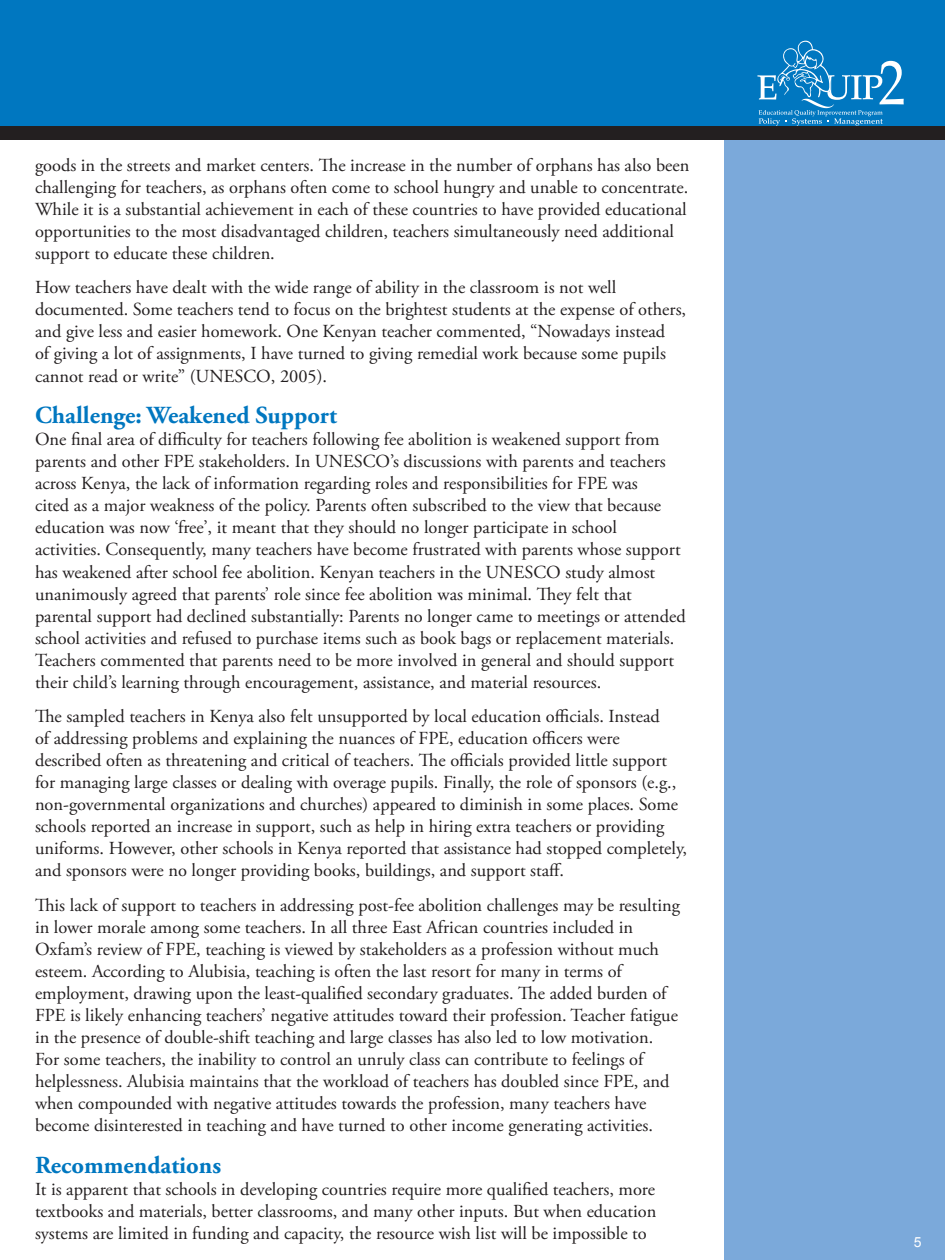
<style>
.page{position:relative;width:945px;height:1260px;background:#fff}
.page>*{position:absolute;margin:0;border:0;box-sizing:border-box;transform-origin:0 0}
.t1{font:700 24.5px "Adobe Garamond Pro";color:#0077c0}
.School_Effectiveness{font:18.38px/22.1px "Adobe Garamond Pro";color:#231f20}
.t2{font:14px "Arial";color:#fff}
</style>
<div class="page">
<div style="left:0;top:0;width:945px;height:126px;background:#0077c0"></div>
<div style="left:724px;top:126px;width:221px;height:1134px;background:#7ba9da"></div>
<div style="left:0;top:126px;width:945px;height:13px;background:#231f20"></div>
<svg style="left:757px;top:41px;width:147px;height:85px"></svg>
<p class="School_Effectiveness" style="left:35px;top:155px;width:656px">goods in the streets and market centers. The increase in the number of orphans has also been challenging for teachers, as orphans often come to school hungry and unable to concentrate.<br>While it is a substantial achievement in each of these countries to have provided educational opportunities to the most disadvantaged children, teachers simultaneously need additional support to educate these children.</p>
<p class="School_Effectiveness" style="left:35px;top:277px;width:653px">How teachers have dealt with the wide range of ability in the classroom is not well documented. Some teachers tend to focus on the brightest students at the expense of others, and give less and easier homework. One Kenyan teacher commented, “Nowadays instead<br>of giving a lot of assignments, I have turned to giving remedial work because some pupils cannot read or write” (UNESCO, 2005).</p>
<p class="t1" style="left:35px;top:401px;width:304px">Challenge: Weakened Support</p>
<p class="School_Effectiveness" style="left:35px;top:429px;width:652px">One final area of difficulty for teachers following fee abolition is weakened support from parents and other FPE stakeholders. In UNESCO’s discussions with parents and teachers across Kenya, the lack of information regarding roles and responsibilities for FPE was<br>cited as a major weakness of the policy. Parents often subscribed to the view that because education was now ‘free’, it meant that they should no longer participate in school activities. Consequently, many teachers have become frustrated with parents whose support has weakened after school fee abolition. Kenyan teachers in the UNESCO study almost unanimously agreed that parents’ role since fee abolition was minimal. They felt that parental support had declined substantially: Parents no longer came to meetings or attended school activities and refused to purchase items such as book bags or replacement materials.<br>Teachers commented that parents need to be more involved in general and should support their child’s learning through encouragement, assistance, and material resources.</p>
<p class="School_Effectiveness" style="left:35px;top:706px;width:654px">The sampled teachers in Kenya also felt unsupported by local education officials. Instead<br>of addressing problems and explaining the nuances of FPE, education officers were described often as threatening and critical of teachers. The officials provided little support for managing large classes or dealing with overage pupils. Finally, the role of sponsors (e.g., non-governmental organizations and churches) appeared to diminish in some places. Some schools reported an increase in support, such as help in hiring extra teachers or providing uniforms. However, other schools in Kenya reported that assistance had stopped completely, and sponsors were no longer providing books, buildings, and support staff.</p>
<p class="School_Effectiveness" style="left:35px;top:895px;width:646px">This lack of support to teachers in addressing post-fee abolition challenges may be resulting in lower morale among some teachers. In all three East African countries included in Oxfam’s review of FPE, teaching is viewed by stakeholders as a profession without much esteem. According to Alubisia, teaching is often the last resort for many in terms of employment, drawing upon the least-qualified secondary graduates. The added burden of FPE is likely enhancing teachers’ negative attitudes toward their profession. Teacher fatigue in the presence of double-shift teaching and large classes has also led to low motivation.<br>For some teachers, the inability to control an unruly class can contribute to feelings of helplessness. Alubisia maintains that the workload of teachers has doubled since FPE, and when compounded with negative attitudes towards the profession, many teachers have become disinterested in teaching and have turned to other income generating activities.</p>
<p class="t1" style="left:35px;top:1151px;width:188px">Recommendations</p>
<p class="School_Effectiveness" style="left:35px;top:1179px;width:623px;text-align:justify">It is apparent that schools in developing countries require more qualified teachers, more textbooks and materials, better classrooms, and many other inputs. But when education systems are limited in funding and capacity, the resource wish list will be impossible to</p>
<p class="t2" style="left:914px;top:1232px;width:9px">5</p>
</div>
